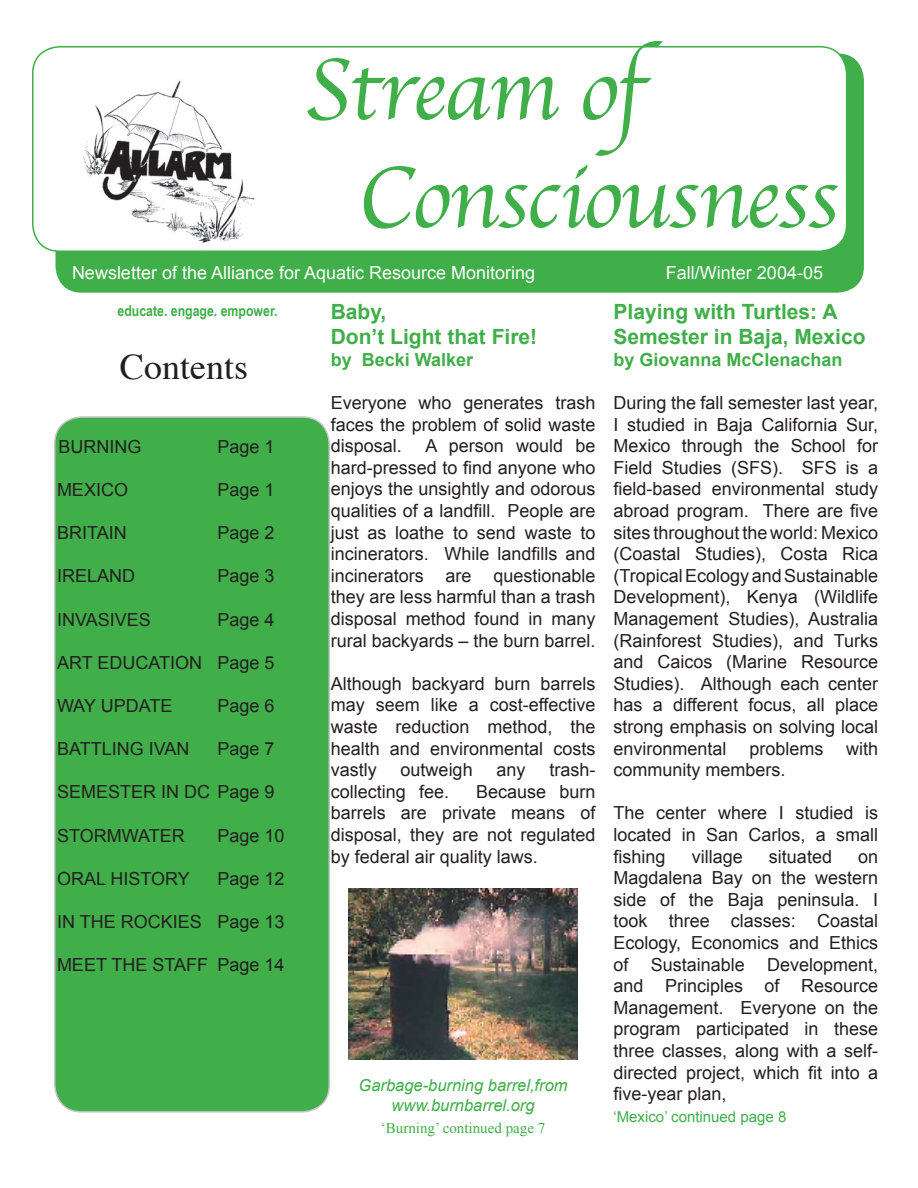
<style>
.page{position:relative;width:918px;height:1188px;background:#fff}
.page>*{position:absolute;margin:0;border:0;box-sizing:border-box;transform-origin:0 0}
.t1{font:90px/108px "Apple Chancery";letter-spacing:-.025em;color:#40ae49}
.t2{font:36px "Times";color:#231f20}
.t3{font:700 21px/25.2px "Arial";color:#40ae49}
.t4{font:18px/21.6px "Arial";color:#231f20;text-align:justify}
.t5{font:18px "Arial";color:#fff}
.t6{font:700 18px "Arial";color:#40ae49}
.t7{font:italic 16.5px/19.8px "Arial";color:#40ae49;text-align:center}
.t8{font:15px "Times New Roman";color:#40ae49}
.t9{font:700 15px "Arial Narrow";color:#40ae49}
.t10{font:15px "Arial";color:#40ae49}
</style>
<div class="page">
<div style="left:54px;top:416px;width:276px;height:696px;background:#40ae49"></div>
<img style="left:348px;top:888px;width:230px;height:171px">
<div style="left:53px;top:55px;width:811px;height:238px;background:#40ae49"></div>
<svg style="left:32px;top:46px;width:816px;height:205px"></svg>
<img style="left:83px;top:72px;width:170px;height:175px">
<h1 class="t1" style="left:357px;top:35px;width:482px;text-indent:-54px">Stream of<br>Consciousness</h1>
<p class="t5" style="left:72px;top:262px;width:465px">Newsletter of the Alliance for Aquatic Resource Monitoring</p>
<p class="t5" style="left:666px;top:262px;width:159px">Fall/Winter 2004-05</p>
<p class="t9" style="left:118px;top:302px;width:161px">educate. engage. empower.</p>
<h2 class="t2" style="left:120px;top:344px;width:130px">Contents</h2>
<p class="t4" style="left:58px;top:436px;width:84px">BURNING</p>
<p class="t4" style="left:217px;top:436px;width:59px">Page 1</p>
<p class="t4" style="left:57px;top:479px;width:73px">MEXICO</p>
<p class="t4" style="left:218px;top:479px;width:59px">Page 1</p>
<p class="t4" style="left:57px;top:522px;width:71px">BRITAIN</p>
<p class="t4" style="left:218px;top:522px;width:59px">Page 2</p>
<p class="t4" style="left:57px;top:565px;width:80px">IRELAND</p>
<p class="t4" style="left:218px;top:565px;width:59px">Page 3</p>
<p class="t4" style="left:57px;top:609px;width:95px">INVASIVES</p>
<p class="t4" style="left:218px;top:609px;width:59px">Page 4</p>
<p class="t4" style="left:57px;top:652px;width:219px">ART EDUCATION Page 5</p>
<p class="t4" style="left:57px;top:695px;width:117px">WAY UPDATE</p>
<p class="t4" style="left:218px;top:695px;width:59px">Page 6</p>
<p class="t4" style="left:57px;top:738px;width:134px">BATTLING IVAN</p>
<p class="t4" style="left:218px;top:738px;width:59px">Page 7</p>
<p class="t4" style="left:57px;top:781px;width:219px">SEMESTER IN DC Page 9</p>
<p class="t4" style="left:57px;top:825px;width:129px">STORMWATER</p>
<p class="t4" style="left:218px;top:825px;width:69px">Page 10</p>
<p class="t4" style="left:57px;top:868px;width:134px">ORAL HISTORY</p>
<p class="t4" style="left:218px;top:868px;width:69px">Page 12</p>
<p class="t4" style="left:57px;top:911px;width:229px">IN THE ROCKIES Page 13</p>
<p class="t4" style="left:57px;top:954px;width:229px">MEET THE STAFF Page 14</p>
<p class="t3" style="left:331px;top:299px;width:208px">Baby,<br>Don’t Light that Fire!</p>
<p class="t6" style="left:331px;top:349px;width:144px">by Becki Walker</p>
<p class="t4" style="left:331px;top:392px;width:266px">Everyone who generates trash faces the problem of solid waste disposal.</p>
<p class="t4" style="left:331px;top:435px;width:266px;text-indent:95px">A person would be hard-pressed to find anyone who enjoys the unsightly and odorous qualities of a landfill. People are just as loathe to send waste to incinerators. While landfills and incinerators are questionable they are less harmful than a trash disposal method found in many rural backyards – the burn barrel.</p>
<p class="t4" style="left:331px;top:673px;width:266px">Although backyard burn barrels may seem like a cost-effective waste reduction method, the health and environmental costs vastly</p>
<p class="t4" style="left:401px;top:759px;width:74px">outweigh</p>
<p class="t4" style="left:497px;top:759px;width:31px">any</p>
<p class="t4" style="left:549px;top:759px;width:48px">trash-</p>
<p class="t4" style="left:331px;top:781px;width:120px">collecting fee.</p>
<p class="t4" style="left:331px;top:781px;width:266px;text-indent:145px">Because burn barrels are private means of disposal, they are not regulated by federal air quality laws.</p>
<p class="t7" style="left:359px;top:1076px;width:211px">Garbage-burning barrel,from www.burnbarrel.org</p>
<p class="t8" style="left:381px;top:1119px;width:166px">‘Burning’ continued page 7</p>
<p class="t3" style="left:614px;top:299px;width:254px">Playing with Turtles: A<br>Semester in Baja, Mexico</p>
<p class="t6" style="left:614px;top:349px;width:231px">by Giovanna McClenachan</p>
<p class="t4" style="left:614px;top:392px;width:266px">During the fall semester last year, I studied in Baja California Sur, Mexico through the School for Field Studies (SFS). SFS is a field-based environmental study abroad program. There are five sites throughout the world: Mexico (Coastal Studies), Costa Rica (Tropical Ecology and Sustainable Development), Kenya (Wildlife Management Studies), Australia (Rainforest Studies), and Turks and Caicos (Marine Resource Studies). Although each center has a different focus, all place strong emphasis on solving local environmental</p>
<p class="t4" style="left:749px;top:738px;width:76px">problems</p>
<p class="t4" style="left:846px;top:738px;width:34px">with</p>
<p class="t4" style="left:614px;top:759px;width:174px">community members.</p>
<p class="t4" style="left:614px;top:802px;width:266px">The center where I studied is located in San Carlos, a small fishing</p>
<p class="t4" style="left:692px;top:846px;width:53px">village</p>
<p class="t4" style="left:769px;top:846px;width:65px">situated</p>
<p class="t4" style="left:614px;top:846px;width:266px;text-indent:245px">on Magdalena Bay on the western side of the Baja peninsula. I took three classes: Coastal Ecology, Economics and Ethics of Sustainable Development, and Principles of Resource Management. Everyone on the program participated in these three classes, along with a self&shy;directed project, which fit into a five-year plan,</p>
<p class="t10" style="left:614px;top:1108px;width:174px">‘Mexico’ continued page 8</p>
</div>
